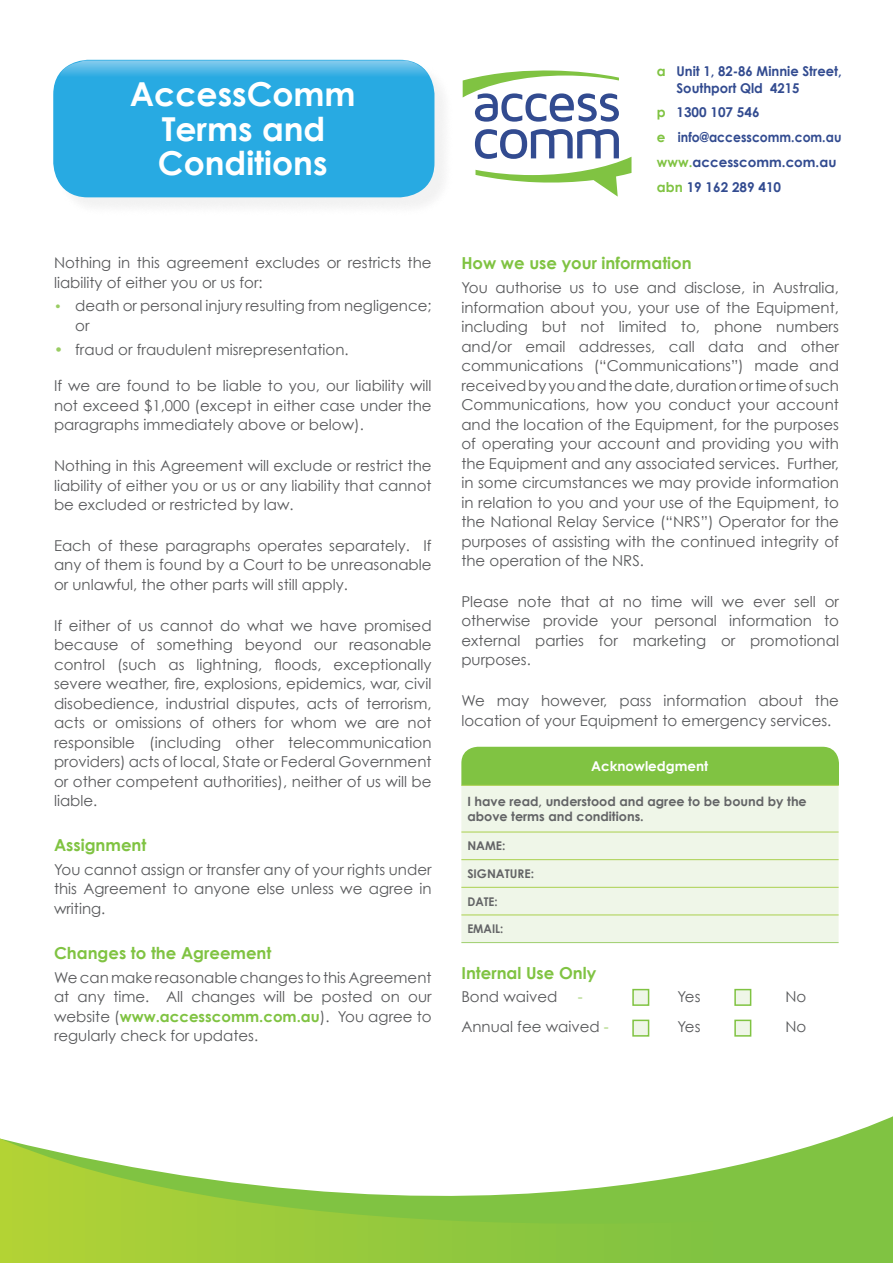
<style>
.page{position:relative;width:893px;height:1263px;background:#fff}
.page>*{position:absolute;margin:0;border:0;box-sizing:border-box;transform-origin:0 0}
.t1{font:700 33px/34.5px "Century Gothic";color:#fff;text-align:center}
.T_C_s_Heading{font:700 16.5px "Century Gothic";color:#80c342}
.t2{font:15px/19.5px "Century Gothic";color:#58595b;text-align:justify}
.t3{font:15px "Century Gothic";color:#99cc63}
.t4{font:700 13.5px/24.8px "Century Gothic";color:#324b90}
.Heading_1{font:700 13.5px "Century Gothic";color:#fff}
.Heading_1-2{font:700 12.75px/15.3px "Century Gothic";color:#636466}
.Heading_1-3{font:700 12px "Century Gothic";color:#636466}
.Heading_1-4{font:700 12px "Century Gothic";color:#636466;scale:.95 1}
.s1{font-size:12.75px;color:#99cc63}
.s2{color:#99cc63}
.s3{font-weight:700;color:#80c342}
.s4{color:#80c342}
</style>
<div class="page">
<svg style="left:463px;top:70px;width:156px;height:52px"></svg>
<svg style="left:475px;top:129px;width:156px;height:68px"></svg>
<div style="left:55px;top:62px;width:398px;height:154px;background:#f7f7f7"></div>
<div style="left:54px;top:61px;width:380px;height:136px;background:#28aae2;border-radius:34px"></div>
<div style="left:53px;top:60px;width:381px;height:137px;border:2px solid #28aae2;border-radius:34px"></div>
<svg style="left:60px;top:61px;width:368px;height:18px"></svg>
<svg style="left:833px;top:1116px;width:60px;height:147px;fill:#80c342"></svg>
<svg style="left:0;top:1138px;width:833px;height:125px"></svg>
<div style="left:632px;top:989px;width:17px;height:17px;background:#eff6e8;border:2px solid #80c342"></div>
<div style="left:734px;top:989px;width:17px;height:17px;background:#eff6e8;border:2px solid #80c342"></div>
<div style="left:632px;top:1019px;width:17px;height:18px;background:#eff6e8;border:2px solid #80c342"></div>
<div style="left:734px;top:1019px;width:17px;height:18px;background:#eff6e8;border:2px solid #80c342"></div>
<div style="left:461px;top:747px;width:378px;height:38px;background:#80c342"></div>
<div style="left:461px;top:786px;width:378px;height:156px;background:#eff6e8"></div>
<hr style="left:461px;top:785px;width:378px;height:1px;background:#aad04e">
<hr style="left:461px;top:832px;width:378px;height:1px;background:#aad04e">
<hr style="left:461px;top:859px;width:378px;height:1px;background:#aad04e">
<hr style="left:461px;top:887px;width:378px;height:1px;background:#aad04e">
<hr style="left:461px;top:915px;width:378px;height:1px;background:#aad04e">
<hr style="left:461px;top:942px;width:378px;height:1px;background:#9fcf6e">
<h1 class="t1" style="left:130px;top:76px;width:227px">AccessComm<br>Terms and<br>Conditions</h1>
<p class="t2" style="left:54px;top:253px;width:379px">Nothing in this agreement excludes or restricts the liability of either you or us for:</p>
<p class="t2" style="left:75px;top:296px;width:358px;text-indent:-21px"><span class="s1">•</span> death or personal injury resulting from negligence; or</p>
<p class="t2" style="left:54px;top:339px;width:296px"><span class="s2">•</span> fraud or fraudulent misrepresentation.</p>
<p class="t2" style="left:54px;top:376px;width:379px">If we are found to be liable to you, our liability will not exceed $1,000 (except in either case under the paragraphs immediately above or below).</p>
<p class="t2" style="left:54px;top:456px;width:379px">Nothing in this Agreement will exclude or restrict the liability of either you or us or any liability that cannot be excluded or restricted by law.</p>
<p class="t2" style="left:54px;top:535px;width:379px">Each of these paragraphs operates separately. If any of them is found by a Court to be unreasonable or unlawful, the other parts will still apply.</p>
<p class="t2" style="left:54px;top:615px;width:379px">If either of us cannot do what we have promised because of something beyond our reasonable control (such as lightning, floods, exceptionally severe weather, fire, explosions, epidemics, war, civil disobedience, industrial disputes, acts of terrorism, acts or omissions of others for whom we are not responsible (including other telecommunication providers) acts of local, State or Federal Government or other competent authorities), neither of us will be liable.</p>
<p class="T_C_s_Heading" style="left:54px;top:835px;width:94px">Assignment</p>
<p class="t2" style="left:54px;top:859px;width:379px">You cannot assign or transfer any of your rights under this Agreement to anyone else unless we agree in writing.</p>
<p class="T_C_s_Heading" style="left:54px;top:942px;width:219px">Changes to the Agreement</p>
<p class="t2" style="left:54px;top:967px;width:379px">We can make reasonable changes to this Agreement at any time. All changes will be posted on our website (<span class="s3">www.accesscomm.com.au</span>). You agree to regularly check for updates.</p>
<p class="t4" style="left:676px;top:62px;width:167px;line-height:17px;text-indent:-19px"><span class="s4">a</span> Unit 1, 82-86 Minnie Street,<br>Southport Qld 4215</p>
<p class="t4" style="left:657px;top:100px;width:186px"><span class="s4">p</span> 1300 107 546<br><span class="s4">e</span> info@accesscomm.com.au <span class="s4">www.</span>accesscomm.com.au <span class="s4">abn</span> 19 162 289 410</p>
<p class="T_C_s_Heading" style="left:461px;top:253px;width:232px">How we use your information</p>
<p class="t2" style="left:461px;top:278px;width:379px">You authorise us to use and disclose, in Australia, information about you, your use of the Equipment, including but not limited to, phone numbers and/or email addresses, call data and other communications (“Communications”) made and received by you and the date, duration or time of such Communications, how you conduct your account and the location of the Equipment, for the purposes of operating your account and providing you with the Equipment and any associated services. Further, in some circumstances we may provide information in relation to you and your use of the Equipment, to the National Relay Service (“NRS”) Operator for the purposes of assisting with the continued integrity of the operation of the NRS.</p>
<p class="t2" style="left:461px;top:591px;width:379px">Please note that at no time will we ever sell or otherwise provide your personal information to external parties for marketing or promotional purposes.</p>
<p class="t2" style="left:461px;top:691px;width:379px">We may however, pass information about the location of your Equipment to emergency services.</p>
<p class="Heading_1" style="left:591px;top:758px;width:119px">Acknowledgment</p>
<p class="Heading_1-2" style="left:467px;top:793px;width:341px">I have read, understood and agree to be bound by the above terms and conditions.</p>
<p class="Heading_1-3" style="left:467px;top:838px;width:40px">NAME:</p>
<p class="Heading_1-3" style="left:467px;top:866px;width:68px">SIGNATURE:</p>
<p class="Heading_1-4" style="left:467px;top:894px;width:33px">DATE:</p>
<p class="Heading_1-4" style="left:467px;top:921px;width:39px">EMAIL:</p>
<p class="T_C_s_Heading" style="left:461px;top:963px;width:136px">Internal Use Only</p>
<p class="t2" style="left:461px;top:986px;width:98px">Bond waived</p>
<p class="t3" style="left:578px;top:987px;width:6px">-</p>
<p class="t2" style="left:677px;top:986px;width:25px">Yes</p>
<p class="t2" style="left:785px;top:986px;width:22px">No</p>
<p class="t2" style="left:461px;top:1017px;width:149px">Annual fee waived <span class="s2">-</span></p>
<p class="t2" style="left:677px;top:1017px;width:25px">Yes</p>
<p class="t2" style="left:785px;top:1017px;width:22px">No</p>
</div>
